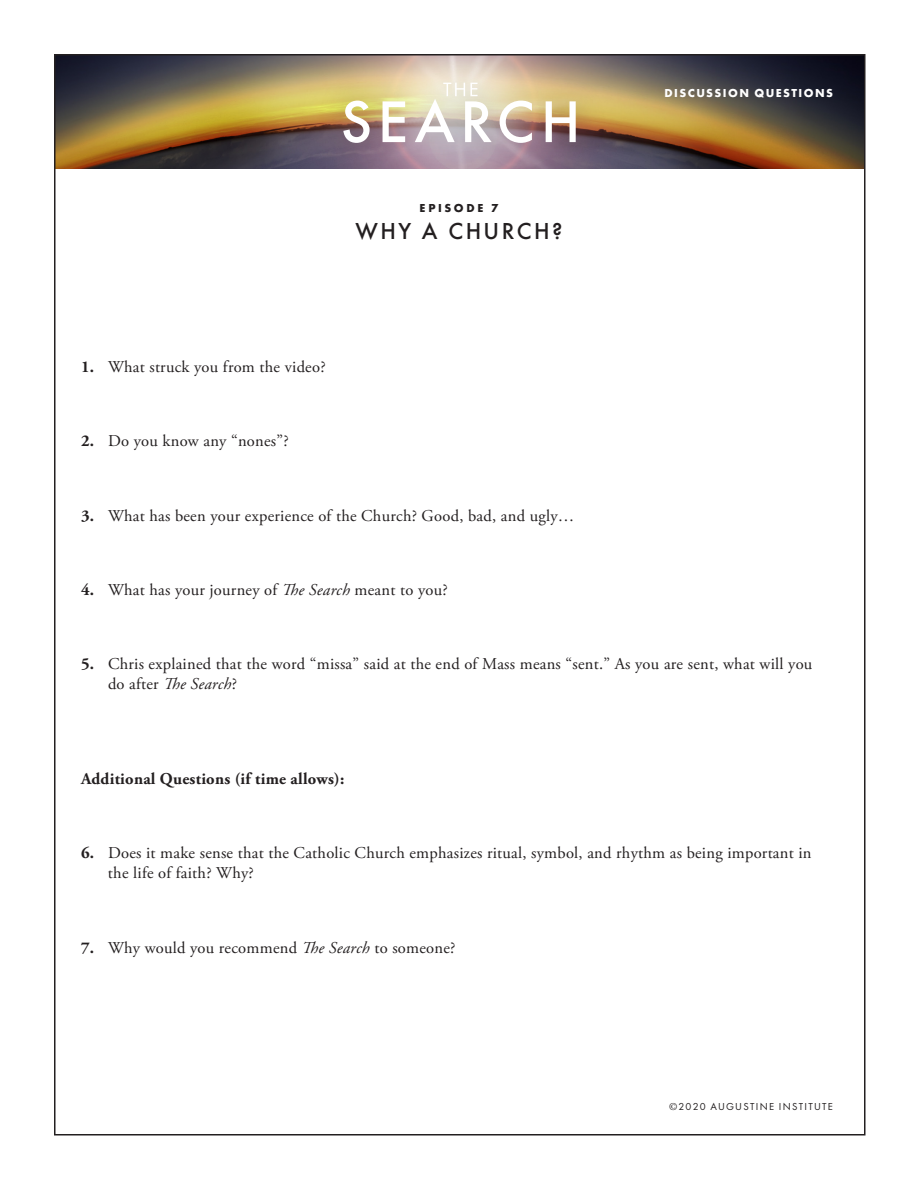
<style>
.page{position:relative;width:918px;height:1188px;background:#fff}
.page>*{position:absolute;margin:0;border:0;box-sizing:border-box;transform-origin:0 0}
.t1{font:500 24px "Futura T";letter-spacing:.1em;color:#231f20}
.t2{font:16.5px/20.2px "Adobe Garamond Pro";letter-spacing:.015em;color:#231f20}
.t3{font:700 16.5px "Adobe Garamond Pro";letter-spacing:.015em;color:#231f20}
.t4{font:700 12px "Futura T";letter-spacing:.12em;color:#fff}
.t5{font:700 12px "Futura T";letter-spacing:.22em;color:#231f20}
.t6{font:10.5px "Futura T";letter-spacing:.12em;color:#231f20}
.s1{font-weight:700}
.s2{font-style:italic}
.s3{font-family:"Adobe Garamond Pro"}
</style>
<div class="page">
<img style="left:57px;top:57px;width:806px;height:112px">
<img style="left:303px;top:57px;width:313px;height:112px">
<svg style="left:343px;top:101px;width:27px;height:42px"></svg>
<svg style="left:383px;top:101px;width:22px;height:41px"></svg>
<svg style="left:415px;top:83px;width:77px;height:59px"></svg>
<svg style="left:500px;top:101px;width:32px;height:42px"></svg>
<svg style="left:546px;top:101px;width:30px;height:41px"></svg>
<p class="t5" style="left:420px;top:200px;width:80px">EPISODE 7</p>
<h1 class="t1" style="left:355px;top:216px;width:209px">WHY A CHURCH?</h1>
<p class="t2" style="left:81px;top:357px;width:246px"><span class="s1">1.</span> What struck you from the video?</p>
<p class="t2" style="left:81px;top:432px;width:209px"><span class="s1">2.</span> Do you know any “nones”?</p>
<p class="t2" style="left:81px;top:506px;width:495px"><span class="s1">3.</span> What has been your experience of the Church? Good, bad, and ugly…</p>
<p class="t2" style="left:81px;top:580px;width:368px"><span class="s1">4.</span> What has your journey of <span class="s2">The Search</span> meant to you?</p>
<p class="t4" style="left:664px;top:86px;width:170px">DISCUSSION QUESTIONS</p>
<p class="t2" style="left:108px;top:654px;width:706px;text-indent:-27px"><span class="s1">5.</span> Chris explained that the word “missa” said at the end of Mass means “sent.” As you are sent, what will you do after <span class="s2">The Search</span>?</p>
<p class="t3" style="left:81px;top:769px;width:265px">Additional Questions (if time allows):</p>
<p class="t2" style="left:108px;top:843px;width:705px;text-indent:-27px"><span class="s1">6.</span> Does it make sense that the Catholic Church emphasizes ritual, symbol, and rhythm as being important in the life of faith? Why?</p>
<p class="t2" style="left:81px;top:938px;width:376px"><span class="s1">7.</span> Why would you recommend <span class="s2">The Search</span> to someone?</p>
<p class="t6" style="left:669px;top:1101px;width:165px"><span class="s3">©</span>2020 AUGUSTINE INSTITUTE</p>
</div>
